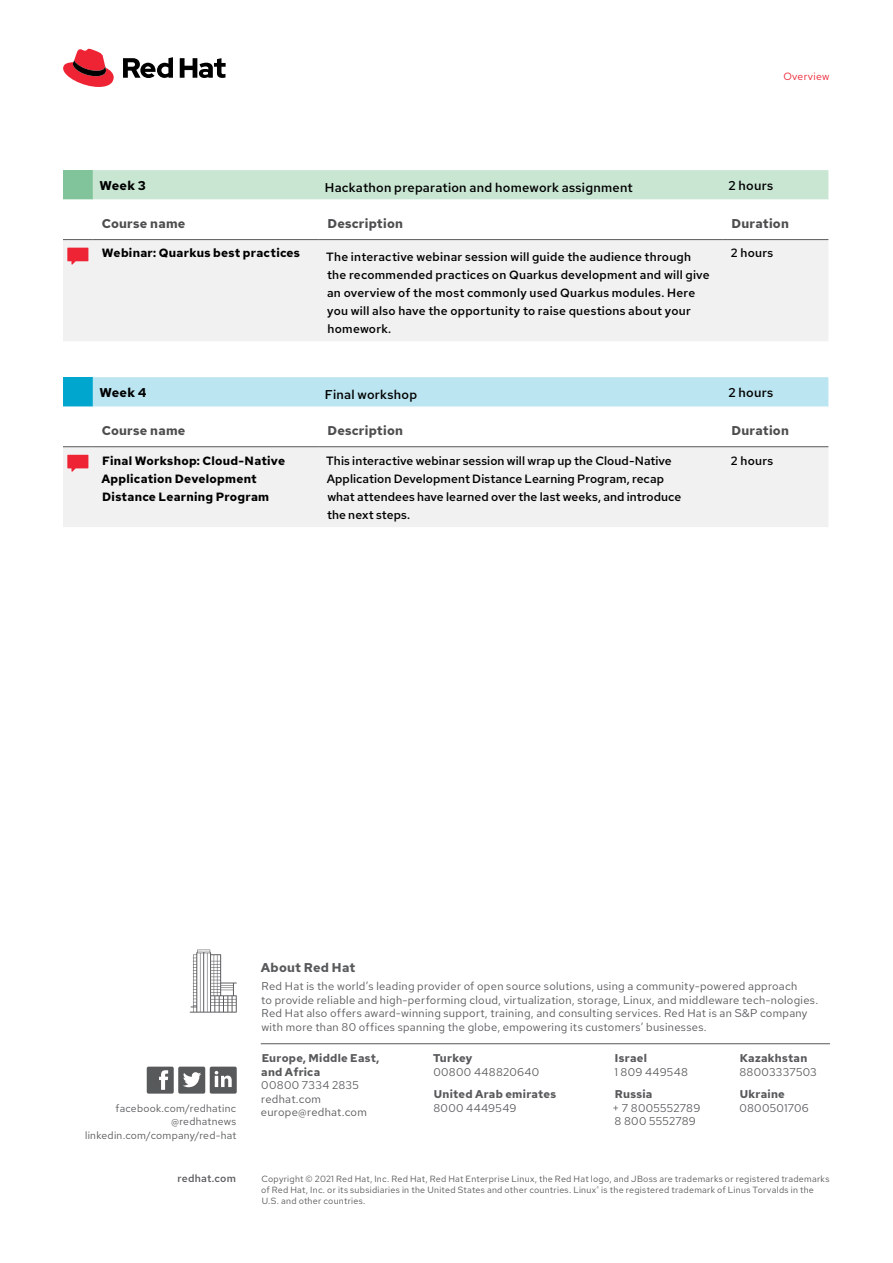
<style>
.page{position:relative;width:893px;height:1263px;background:#fff}
.page>*{position:absolute;margin:0;border:0;box-sizing:border-box;transform-origin:0 0}
.t1{font:500 12.75px "Red Hat Text";letter-spacing:.02em;color:#000}
.t2{font:700 12.75px "Red Hat Text";letter-spacing:.02em;color:#4d4d4f}
.t3{font:700 12.75px "Red Hat Text";letter-spacing:.02em;color:#58595b}
.t4{font:700 12.75px "Red Hat Text";letter-spacing:.015em;color:#000}
.t5{font:500 12px/18px "Red Hat Text";letter-spacing:.015em;color:#000}
.t6{font:700 12px/18px "Red Hat Text";letter-spacing:.02em;color:#000}
.t7{font:11.25px/13.5px "Red Hat Text";letter-spacing:.025em;color:#58595b}
.t8{font:700 11.25px/13.5px "Red Hat Text";letter-spacing:.025em;color:#58595b}
.t9{font:10.5px/13.5px "Red Hat Text";letter-spacing:.025em;color:#58595b;text-align:right}
.t10{font:500 10.5px "Red Hat Text";letter-spacing:.025em;color:#58595b}
.t11{font:10.5px "Red Hat Text";letter-spacing:.025em;color:#ee2435}
.t12{font:9px/11.2px "Red Hat Text";letter-spacing:.03em;color:#58595b}
</style>
<div class="page">
<svg style="left:147px;top:1067px;width:90px;height:27px"></svg>
<hr style="left:261px;top:1043px;width:569px;height:1px;background:#58595b">
<svg style="left:190px;top:950px;width:47px;height:63px"></svg>
<div style="left:63px;top:170px;width:30px;height:30px;background:#81c39a"></div>
<div style="left:93px;top:170px;width:735px;height:29px;background:#c9e6d3"></div>
<hr style="left:63px;top:199px;width:30px;height:2px;background:#fff">
<div style="left:63px;top:240px;width:765px;height:101px;background:#f1f1f2"></div>
<hr style="left:63px;top:239px;width:30px;height:1px;background:#58595b">
<hr style="left:93px;top:239px;width:225px;height:1px;background:#58595b">
<hr style="left:318px;top:239px;width:404px;height:1px;background:#58595b">
<hr style="left:722px;top:239px;width:106px;height:1px;background:#58595b">
<svg style="left:67px;top:248px;width:21px;height:17px"></svg>
<div style="left:63px;top:377px;width:30px;height:30px;background:#00a6ce"></div>
<div style="left:93px;top:377px;width:735px;height:29px;background:#bbe5f0"></div>
<hr style="left:63px;top:406px;width:30px;height:2px;background:#fff">
<div style="left:63px;top:447px;width:765px;height:80px;background:#f1f1f2"></div>
<hr style="left:63px;top:446px;width:30px;height:1px;background:#58595b">
<hr style="left:93px;top:446px;width:225px;height:1px;background:#58595b">
<hr style="left:318px;top:446px;width:404px;height:1px;background:#58595b">
<hr style="left:722px;top:446px;width:106px;height:1px;background:#58595b">
<svg style="left:67px;top:455px;width:21px;height:17px"></svg>
<svg style="left:63px;top:49px;width:51px;height:38px"></svg>
<svg style="left:123px;top:57px;width:103px;height:21px"></svg>
<p class="t11" style="left:783px;top:69px;width:48px">Overview</p>
<p class="t4" style="left:99px;top:177px;width:48px">Week 3</p>
<p class="t1" style="left:325px;top:179px;width:309px">Hackathon preparation and homework assignment</p>
<p class="t1" style="left:728px;top:177px;width:46px">2 hours</p>
<p class="t2" style="left:102px;top:215px;width:85px">Course name</p>
<p class="t2" style="left:327px;top:215px;width:77px">Description</p>
<p class="t2" style="left:731px;top:215px;width:59px">Duration</p>
<p class="t6" style="left:102px;top:244px;width:200px">Webinar: Quarkus best practices</p>
<p class="t5" style="left:326px;top:247px;width:385px">The interactive webinar session will guide the audience through the recommended practices on Quarkus development and will give an overview of the most commonly used Quarkus modules. Here you will also have the opportunity to raise questions about your homework.</p>
<p class="t5" style="left:731px;top:244px;width:44px">2 hours</p>
<p class="t4" style="left:99px;top:384px;width:49px">Week 4</p>
<p class="t1" style="left:325px;top:386px;width:94px">Final workshop</p>
<p class="t1" style="left:728px;top:384px;width:46px">2 hours</p>
<p class="t2" style="left:102px;top:422px;width:85px">Course name</p>
<p class="t2" style="left:327px;top:422px;width:77px">Description</p>
<p class="t2" style="left:731px;top:422px;width:59px">Duration</p>
<p class="t6" style="left:101px;top:451px;width:185px">Final Workshop: Cloud-Native<br>Application Development<br>Distance Learning Program</p>
<p class="t5" style="left:326px;top:451px;width:357px">This interactive webinar session will wrap up the Cloud-Native Application Development Distance Learning Program, recap what attendees have learned over the last weeks, and introduce the next steps.</p>
<p class="t5" style="left:731px;top:451px;width:44px">2 hours</p>
<p class="t9" style="left:85px;top:1101px;width:153px">facebook.com/redhatinc @redhatnews linkedin.com/company/red-hat</p>
<p class="t10" style="left:178px;top:1171px;width:60px">redhat.com</p>
<p class="t3" style="left:261px;top:959px;width:96px">About Red Hat</p>
<p class="t7" style="left:261px;top:979px;width:558px">Red Hat is the world’s leading provider of open source solutions, using a community-powered approach<br>to provide reliable and high-performing cloud, virtualization, storage, Linux, and middleware tech-nologies.<br>Red Hat also offers award-winning support, training, and consulting services. Red Hat is an S&amp;P company with more than 80 offices spanning the globe, empowering its customers’ businesses.</p>
<p class="t8" style="left:433px;top:1051px;width:41px">Turkey</p>
<p class="t7" style="left:433px;top:1065px;width:107px">00800 448820640</p>
<p class="t8" style="left:434px;top:1087px;width:124px">United Arab emirates</p>
<p class="t7" style="left:433px;top:1101px;width:85px">8000 4449549</p>
<p class="t8" style="left:261px;top:1051px;width:120px">Europe, Middle East, and Africa</p>
<p class="t7" style="left:261px;top:1078px;width:108px">00800 7334 2835 redhat.com europe@redhat.com</p>
<p class="t8" style="left:740px;top:1051px;width:69px">Kazakhstan</p>
<p class="t7" style="left:739px;top:1065px;width:79px">88003337503</p>
<p class="t8" style="left:740px;top:1087px;width:47px">Ukraine</p>
<p class="t7" style="left:739px;top:1101px;width:71px">0800501706</p>
<p class="t8" style="left:615px;top:1051px;width:34px">Israel</p>
<p class="t7" style="left:614px;top:1065px;width:75px">1 809 449548</p>
<p class="t8" style="left:615px;top:1087px;width:39px">Russia</p>
<p class="t7" style="left:612px;top:1101px;width:89px">+ 7 8005552789<br>8 800 5552789</p>
<p class="t12" style="left:261px;top:1172px;width:570px">Copyright © 2021 Red Hat, Inc. Red Hat, Red Hat Enterprise Linux, the Red Hat logo, and JBoss are trademarks or registered trademarks of Red Hat, Inc. or its subsidiaries in the United States and other countries. Linux<sup>®</sup> is the registered trademark of Linus Torvalds in the<br>U.S. and other countries.</p>
</div>
